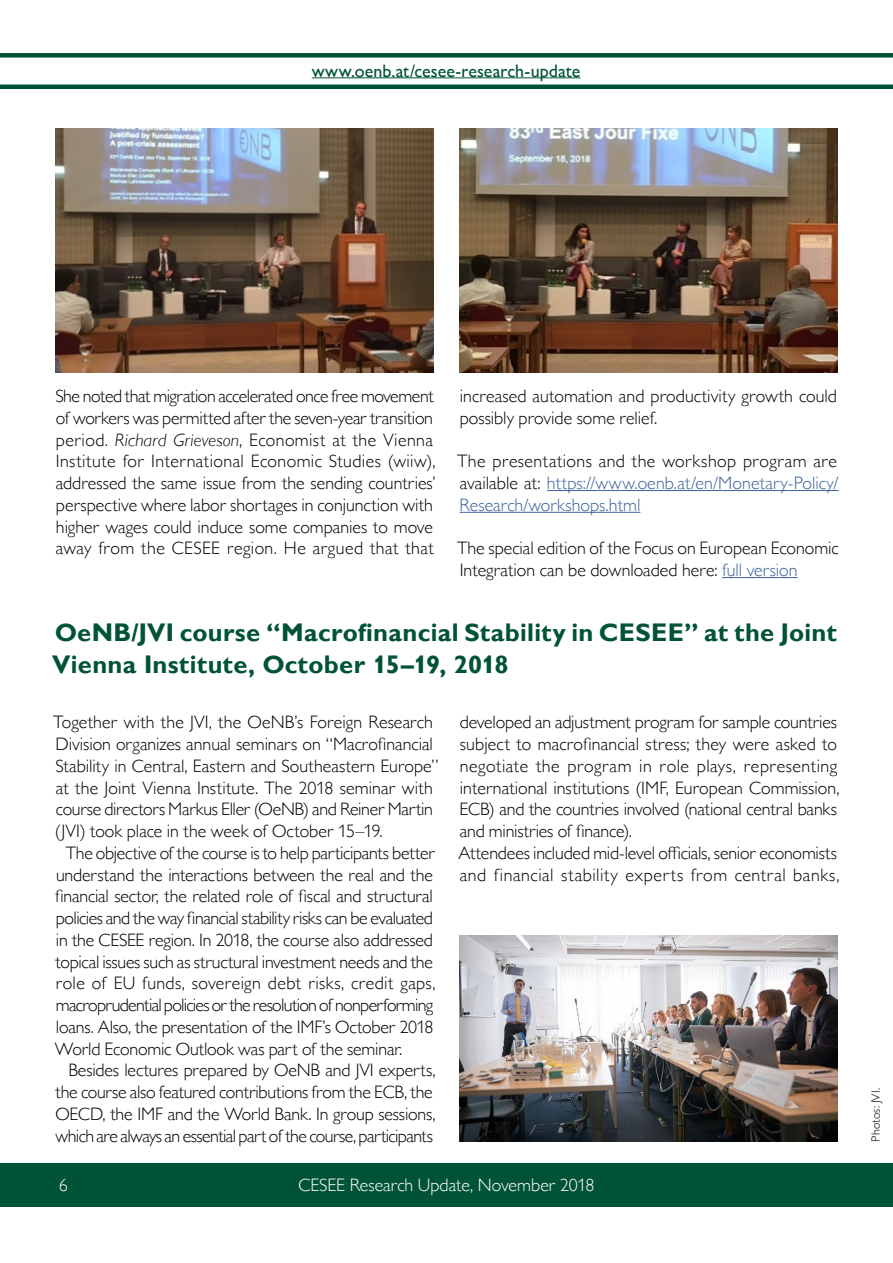
<style>
.page{position:relative;width:893px;height:1263px;background:#fff}
.page>*{position:absolute;margin:0;border:0;box-sizing:border-box;transform-origin:0 0}
.t1{font:700 25.5px/32px "Gill Sans MT Pro";letter-spacing:.01em;color:#005238}
.t2{font:300 18px/21.8px "Gill Sans MT Pro";letter-spacing:-.005em;color:#000}
.t3{font:300 18px/21.8px "Gill Sans MT Pro";letter-spacing:.005em;color:#3b629b;text-align:justify}
.t4{font:500 18px "Gill Sans MT Pro";color:#005238}
.t5{font:300 18px "Gill Sans MT Pro";letter-spacing:-.005em;color:#fff}
.t6{font:300 12px "Gill Sans MT Pro";letter-spacing:.015em;color:#000}
.s1{font-style:italic}
.s2{color:#000}
.s3{color:#3b629b}
</style>
<div class="page">
<hr style="left:312px;top:77px;width:268px;height:1px;background:#005238">
<div style="left:0;top:53px;width:893px;height:5px;background:#005238"></div>
<div style="left:0;top:84px;width:893px;height:5px;background:#005238"></div>
<div style="left:0;top:1163px;width:893px;height:44px;background:#005238"></div>
<hr style="left:547px;top:490px;width:292px;height:1px;background:#3b629b">
<hr style="left:460px;top:512px;width:180px;height:1px;background:#3b629b">
<hr style="left:722px;top:577px;width:76px;height:1px;background:#3b629b">
<img style="left:55px;top:129px;width:379px;height:244px">
<img style="left:459px;top:129px;width:379px;height:244px">
<img style="left:459px;top:936px;width:379px;height:206px">
<p class="t4" style="left:312px;top:60px;width:270px">www.oenb.at/cesee-research-update</p>
<p class="t2" style="left:55px;top:385px;width:382px">She noted that migration accelerated once free movement of workers was permitted after the seven-year transition period. <span class="s1">Richard Grieveson</span>, Economist at the Vienna Institute for International Economic Studies (wiiw), addressed the same issue from the sending countries’ perspective where labor shortages in conjunction with higher wages could induce some companies to move away from the CESEE region. He argued that that</p>
<p class="t2" style="left:460px;top:385px;width:379px">increased automation and productivity growth could possibly provide some relief.</p>
<p class="t3" style="left:457px;top:450px;width:383px"><span class="s2">The presentations and the workshop program are available at:</span> https://www.oenb.at/en/Monetary-Policy/ Research/workshops.html</p>
<p class="t2" style="left:457px;top:537px;width:383px">The special edition of the Focus on European Economic<br>Integration can be downloaded here: <span class="s3">full version</span></p>
<h1 class="t1" style="left:52px;top:616px;width:787px">OeNB/JVI course “Macrofinancial Stability in CESEE” at the Joint<br>Vienna Institute, October 15–19, 2018</h1>
<p class="t2" style="left:53px;top:711px;width:387px">Together with the JVI, the OeNB’s Foreign Research Division organizes annual seminars on “Macrofinancial Stability in Central, Eastern and Southeastern Europe” at the Joint Vienna Institute. The 2018 seminar with course directors Markus Eller (OeNB) and Reiner Martin (JVI) took place in the week of October 15–19.</p>
<p class="t2" style="left:55px;top:842px;width:382px;text-indent:11px">The objective of the course is to help participants better understand the interactions between the real and the financial sector, the related role of fiscal and structural policies and the way financial stability risks can be evaluated in the CESEE region. In 2018, the course also addressed topical issues such as structural investment needs and the role of EU funds, sovereign debt risks, credit gaps, macroprudential policies or the resolution of nonperforming loans. Also, the presentation of the IMF’s October 2018<br>World Economic Outlook was part of the seminar.</p>
<p class="t2" style="left:55px;top:1059px;width:382px;text-indent:13px">Besides lectures prepared by OeNB and JVI experts, the course also featured contributions from the ECB, the OECD, the IMF and the World Bank. In group sessions, which are always an essential part of the course, participants</p>
<p class="t2" style="left:459px;top:711px;width:382px">developed an adjustment program for sample countries subject to macrofinancial stress; they were asked to negotiate the program in role plays, representing international institutions (IMF, European Commission, ECB) and the countries involved (national central banks and ministries of finance).<br>Attendees included mid-level officials, senior economists and financial stability experts from central banks,</p>
<p class="t5" style="left:59px;top:1174px;width:10px">6</p>
<p class="t5" style="left:298px;top:1174px;width:298px">CESEE Research Update, November 2018</p>
<p class="t6" style="left:869px;top:1142px;width:55px;rotate:-90deg">Photos: JVI.</p>
</div>
